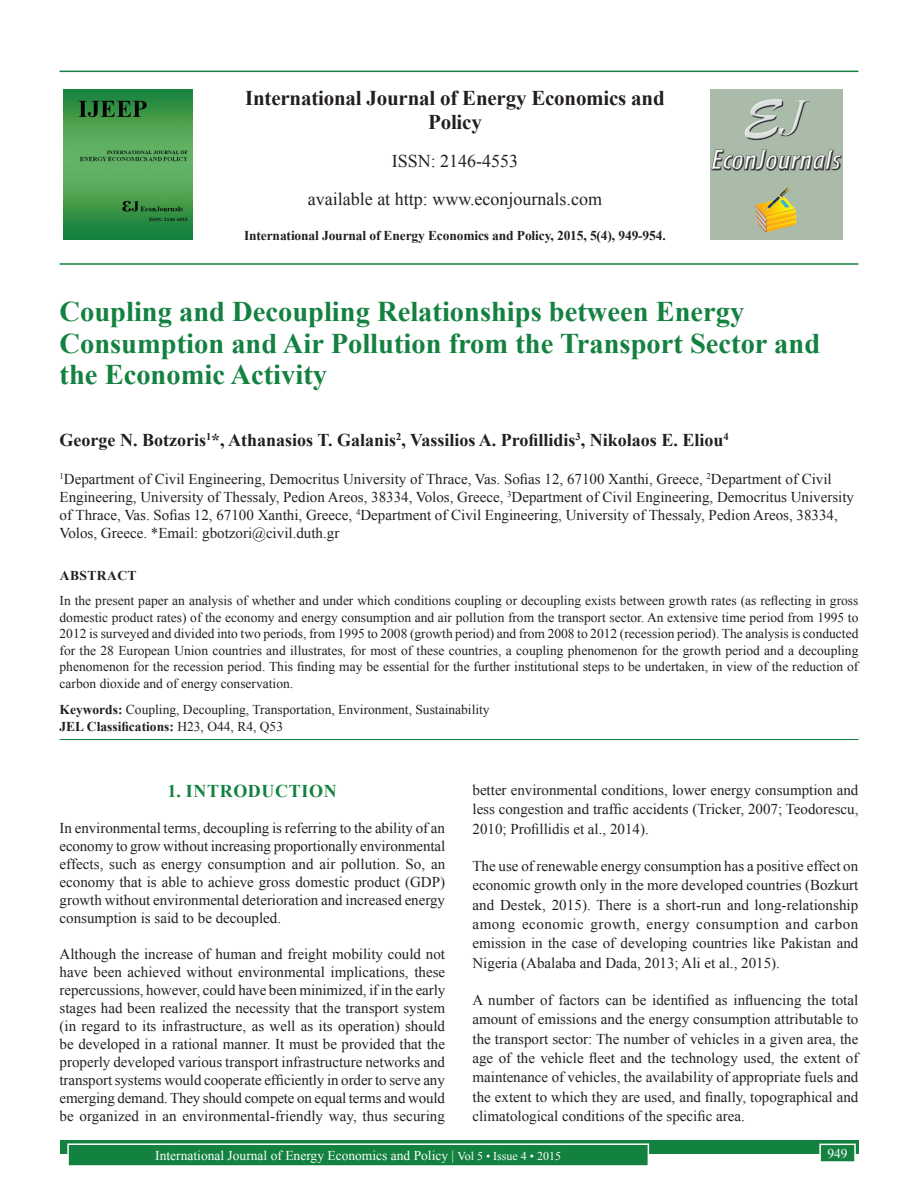
<style>
.page{position:relative;width:918px;height:1188px;background:#fff}
.page>*{position:absolute;margin:0;border:0;box-sizing:border-box;transform-origin:0 0}
.AT{font:700 28.5px/31.5px "Times New Roman";color:#13813f}
.Issue_details{font:700 21px/24px "Times New Roman";letter-spacing:-.01em;color:#231f20;text-align:center}
.AU{font:700 18px "Times New Roman";color:#231f20}
.Issue_details-2{font:18px "Times New Roman";color:#231f20}
.t1{font:700 18px "Times New Roman";letter-spacing:.035em;color:#13813f}
.TX{font:15px/18px "Times New Roman";color:#231f20;text-align:justify}
.AFF{font:15px/18px "Times New Roman";color:#231f20}
.ABS{font:13.5px/16.5px "Times New Roman";color:#231f20;text-align:justify}
.KWD{font:13.5px/16.2px "Times New Roman";color:#231f20}
.Folio{font:13.5px "Times New Roman";color:#fff}
.Issue_details-3{font:700 13.5px "Times New Roman";letter-spacing:-.01em;color:#231f20}
.ABSH{font:700 13.5px "Times New Roman";letter-spacing:.035em;color:#231f20}
.s1{font-weight:700}
.s2{font-size:12px}
</style>
<div class="page">
<div style="left:60px;top:1140px;width:798px;height:13px;background:#13813f"></div>
<div style="left:68px;top:1144px;width:580px;height:22px;background:#13813f"></div>
<div style="left:67px;top:1143px;width:582px;height:24px;border:2px solid #fff"></div>
<div style="left:820px;top:1144px;width:35px;height:18px;background:#13813f"></div>
<div style="left:819px;top:1144px;width:37px;height:19px;border:2px solid #fff"></div>
<hr style="left:60px;top:71px;width:798px;height:1px;background:#13813f">
<hr style="left:60px;top:263px;width:798px;height:2px;background:#13813f">
<img style="left:64px;top:89px;width:129px;height:151px">
<img style="left:711px;top:89px;width:132px;height:150px">
<hr style="left:60px;top:739px;width:798px;height:1px;background:#13813f">
<p class="Issue_details" style="left:245px;top:85px;width:421px">International Journal of Energy Economics and<br>Policy</p>
<p class="Issue_details-2" style="left:392px;top:148px;width:128px">ISSN: 2146-4553</p>
<p class="Issue_details-2" style="left:308px;top:186px;width:296px">available at http: www.econjournals.com</p>
<p class="Issue_details-3" style="left:244px;top:226px;width:423px">International Journal of Energy Economics and Policy, 2015, 5(4), 949-954.</p>
<p class="AT" style="left:60px;top:295px;width:762px">Coupling and Decoupling Relationships between Energy<br>Consumption and Air Pollution from the Transport Sector and the Economic Activity</p>
<p class="AU" style="left:60px;top:427px;width:671px">George N. Botzoris<sup>1</sup>*, Athanasios T. Galanis<sup>2</sup>, Vassilios A. Profillidis<sup>3</sup>, Nikolaos E. Eliou<sup>4</sup></p>
<p class="AFF" style="left:60px;top:470px;width:796px"><sup>1</sup>Department of Civil Engineering, Democritus University of Thrace, Vas. Sofias 12, 67100 Xanthi, Greece, <sup>2</sup>Department of Civil Engineering, University of Thessaly, Pedion Areos, 38334, Volos, Greece, <sup>3</sup>Department of Civil Engineering, Democritus University of Thrace, Vas. Sofias 12, 67100 Xanthi, Greece, <sup>4</sup>Department of Civil Engineering, University of Thessaly, Pedion Areos, 38334, Volos, Greece. *Email: gbotzori@civil.duth.gr</p>
<p class="ABSH" style="left:60px;top:566px;width:78px">ABSTRACT</p>
<p class="ABS" style="left:60px;top:592px;width:800px">In the present paper an analysis of whether and under which conditions coupling or decoupling exists between growth rates (as reflecting in gross domestic product rates) of the economy and energy consumption and air pollution from the transport sector. An extensive time period from 1995 to 2012 is surveyed and divided into two periods, from 1995 to 2008 (growth period) and from 2008 to 2012 (recession period). The analysis is conducted for the 28 European Union countries and illustrates, for most of these countries, a coupling phenomenon for the growth period and a decoupling phenomenon for the recession period. This finding may be essential for the further institutional steps to be undertaken, in view of the reduction of carbon dioxide and of energy conservation.</p>
<p class="KWD" style="left:60px;top:701px;width:432px"><span class="s1">Keywords:</span> Coupling, Decoupling, Transportation, Environment, Sustainability<br><span class="s1">JEL Classifications:</span> H23, O44, R4, Q53</p>
<h1 class="t1" style="left:168px;top:778px;width:171px">1. INTRODUCTION</h1>
<p class="TX" style="left:60px;top:818px;width:387px">In environmental terms, decoupling is referring to the ability of an economy to grow without increasing proportionally environmental effects, such as energy consumption and air pollution. So, an economy that is able to achieve gross domestic product (GDP) growth without environmental deterioration and increased energy consumption is said to be decoupled.</p>
<p class="TX" style="left:60px;top:944px;width:387px">Although the increase of human and freight mobility could not have been achieved without environmental implications, these repercussions, however, could have been minimized, if in the early stages had been realized the necessity that the transport system (in regard to its infrastructure, as well as its operation) should be developed in a rational manner. It must be provided that the properly developed various transport infrastructure networks and transport systems would cooperate efficiently in order to serve any emerging demand. They should compete on equal terms and would be organized in an environmental-friendly way, thus securing</p>
<p class="TX" style="left:472px;top:780px;width:387px;line-height:19.4px">better environmental conditions, lower energy consumption and less congestion and traffic accidents (Tricker, 2007; Teodorescu, 2010; Profillidis et al., 2014).</p>
<p class="TX" style="left:472px;top:856px;width:387px;line-height:19.4px">The use of renewable energy consumption has a positive effect on economic growth only in the more developed countries (Bozkurt and Destek, 2015). There is a short-run and long-relationship among economic growth, energy consumption and carbon emission in the case of developing countries like Pakistan and Nigeria (Abalaba and Dada, 2013; Ali et al., 2015).</p>
<p class="TX" style="left:472px;top:990px;width:387px;line-height:19.4px">A number of factors can be identified as influencing the total amount of emissions and the energy consumption attributable to the transport sector: The number of vehicles in a given area, the age of the vehicle fleet and the technology used, the extent of maintenance of vehicles, the availability of appropriate fuels and the extent to which they are used, and finally, topographical and climatological conditions of the specific area.</p>
<p class="Folio" style="left:155px;top:1146px;width:407px">International Journal of Energy Economics and Policy | <span class="s2">Vol 5 • Issue 4 • 2015</span></p>
<p class="Folio" style="left:827px;top:1144px;width:22px">949</p>
</div>
